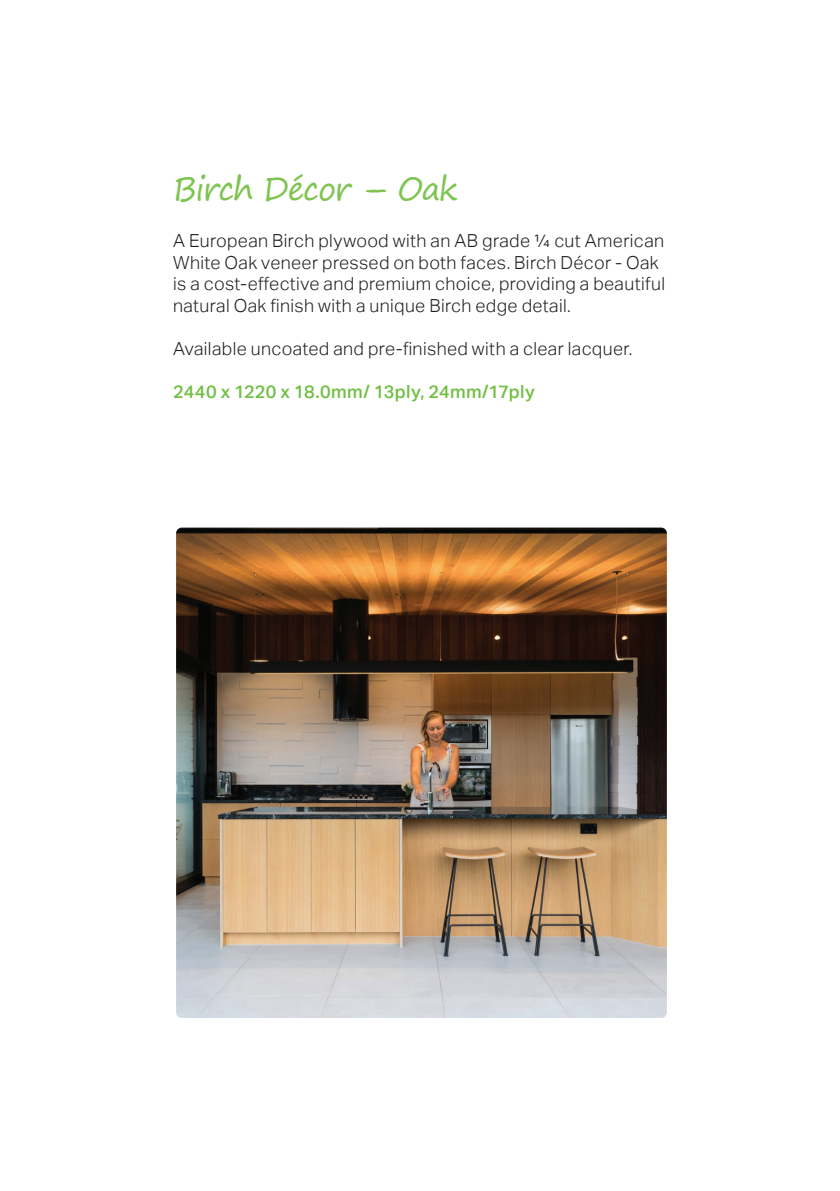
<style>
.page{position:relative;width:840px;height:1191px;background:#fff}
.page>*{position:absolute;margin:0;border:0;box-sizing:border-box;transform-origin:0 0}
.t1{font:32px "Segoe Print";letter-spacing:-.04em;color:#7ec451}
.t2{font:300 18px/21.6px "Aktiv Grotesk";letter-spacing:.02em;color:#231f20}
.t3{font:500 18px "Aktiv Grotesk";letter-spacing:.015em;color:#71bf44}
</style>
<div class="page">
<img style="left:176px;top:527px;width:490px;height:491px">
<h1 class="t1" style="left:173px;top:160px;width:286px">Birch Décor – Oak</h1>
<p class="t2" style="left:173px;top:230px;width:493px">A European Birch plywood with an AB grade ¼ cut American White Oak veneer pressed on both faces. Birch Décor - Oak is a cost-effective and premium choice, providing a beautiful natural Oak finish with a unique Birch edge detail.</p>
<p class="t2" style="left:173px;top:338px;width:460px">Available uncoated and pre-finished with a clear lacquer.</p>
<p class="t3" style="left:173px;top:382px;width:363px">2440 x 1220 x 18.0mm/ 13ply, 24mm/17ply</p>
</div>
